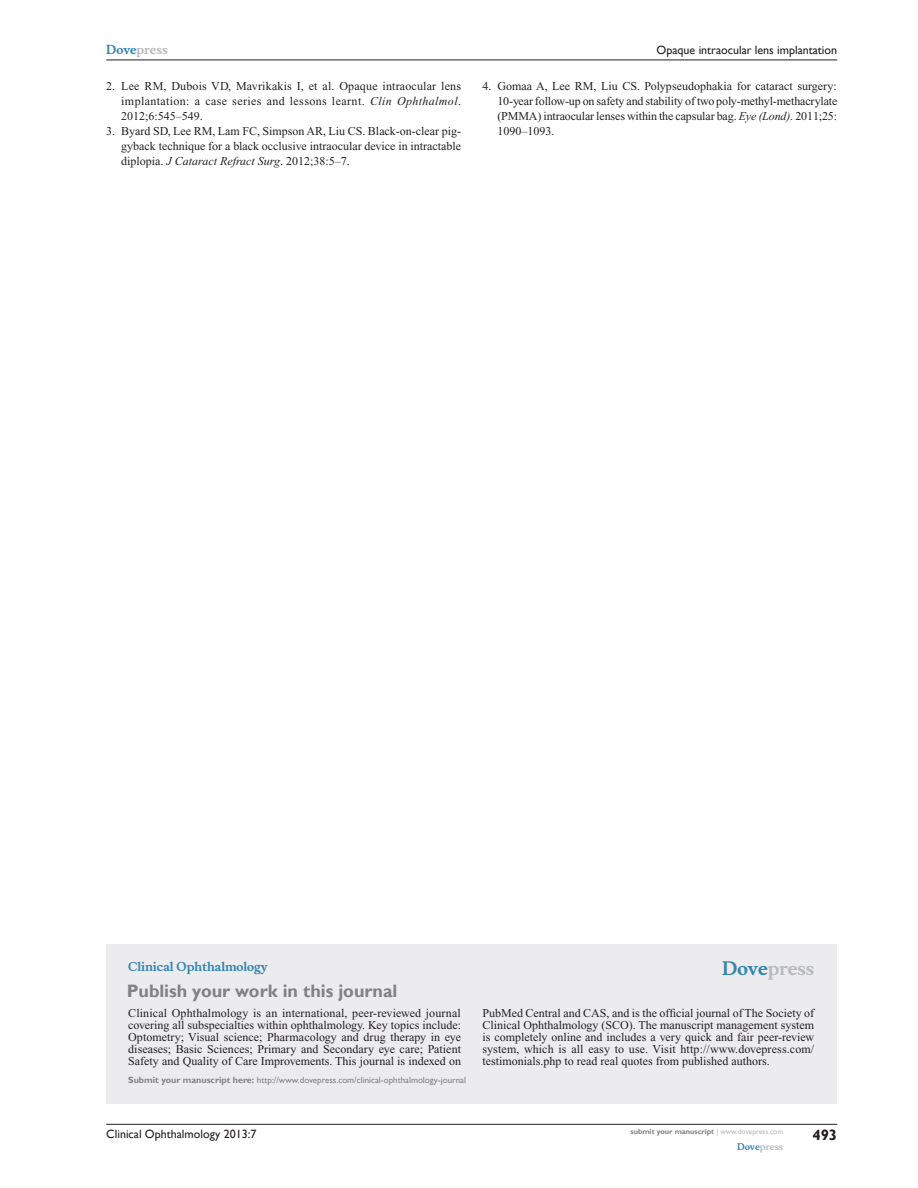
<style>
.page{position:relative;width:918px;height:1188px;background:#fff}
.page>*{position:absolute;margin:0;border:0;box-sizing:border-box;transform-origin:0 0}
.PromBx-H1{font:700 18px "Gill Sans";color:#808285}
.PromBx-Brand{font:700 18px "Musee";color:#b8b9bc}
.t1{font:700 15px "Gill Sans";color:#231f20}
.PromBx-Tx{font:12px/12px "Times New Roman";color:#231f20;text-align:justify}
.RefNL1{font:12px/15px "Times New Roman";color:#231f20;text-align:justify}
.t2{font:12px "Gill Sans";color:#231f20}
.PromBx-JrnlName{font:700 12px "Musee";color:#3485ae}
.t3{font:700 12px "Musee";color:#b8b9bc}
.PromBx-SubmitMssWebA{font:9px "Gill Sans";color:#808285}
.t4{font:700 9px "Musee";color:#b8b9bc}
.t5{font:700 7.5px "Gill Sans";color:#808285}
.s1{color:#3485ae}
.s2{font-style:italic}
.s3{font-weight:700}
.s4{font-weight:400;color:#b8b9bc}
</style>
<div class="page">
<div style="left:106px;top:944px;width:731px;height:159px;background:#ececee"></div>
<hr style="left:106px;top:1124px;width:731px;height:1px;background:#231f20">
<hr style="left:106px;top:60px;width:731px;height:1px;background:#231f20">
<p class="t3" style="left:106px;top:43px;width:63px"><span class="s1">Dove</span>press</p>
<p class="RefNL1" style="left:121px;top:78px;width:341px;text-indent:-15px">2. Lee RM, Dubois VD, Mavrikakis I, et al. Opaque intraocular lens implantation: a case series and lessons learnt. <span class="s2">Clin Ophthalmol</span>.<br>2012;6:545–549.</p>
<p class="RefNL1" style="left:121px;top:123px;width:341px;text-indent:-15px">3. Byard SD, Lee RM, Lam FC, Simpson AR, Liu CS. Black-on-clear pig&shy;gyback technique for a black occlusive intraocular device in intractable diplopia. <span class="s2">J Cataract Refract Surg</span>. 2012;38:5–7.</p>
<p class="t2" style="left:657px;top:43px;width:182px">Opaque intraocular lens implantation</p>
<p class="RefNL1" style="left:497px;top:79px;width:342px;text-indent:-15px">4. Gomaa A, Lee RM, Liu CS. Polypseudophakia for cataract surgery:<br>10-year follow-up on safety and stability of two poly-methyl-methacrylate (PMMA) intraocular lenses within the capsular bag. <span class="s2">Eye (Lond).</span> 2011;25:<br>1090–1093.</p>
<p class="PromBx-JrnlName" style="left:128px;top:959px;width:141px">Clinical Ophthalmology</p>
<p class="PromBx-H1" style="left:127px;top:980px;width:272px">Publish your work in this journal</p>
<p class="PromBx-Brand" style="left:722px;top:958px;width:94px"><span class="s1">Dove</span>press</p>
<p class="PromBx-Tx" style="left:128px;top:1007px;width:334px">Clinical Ophthalmology is an international, peer-reviewed journal covering all subspecialties within ophthalmology. Key topics include:<br>Optometry; Visual science; Pharmacology and drug therapy in eye diseases; Basic Sciences; Primary and Secondary eye care; Patient Safety and Quality of Care Improvements. This journal is indexed on</p>
<p class="PromBx-Tx" style="left:482px;top:1007px;width:333px">PubMed Central and CAS, and is the official journal of The Society of Clinical Ophthalmology (SCO). The manuscript management system is completely online and includes a very quick and fair peer-review system, which is all easy to use. Visit http://www.dovepress.com/ testimonials.php to read real quotes from published authors.</p>
<p class="PromBx-SubmitMssWebA" style="left:128px;top:1075px;width:339px"><span class="s3">Submit your manuscript here:</span> http://www.dovepress.com/clinical-ophthalmology-journal</p>
<p class="t2" style="left:106px;top:1127px;width:152px">Clinical Ophthalmology 2013:7</p>
<p class="t5" style="left:631px;top:1127px;width:154px">submit your manuscript <span class="s4">| www.dovepress.com</span></p>
<p class="t4" style="left:737px;top:1141px;width:48px"><span class="s1">Dove</span>press</p>
<p class="t1" style="left:812px;top:1126px;width:26px">493</p>
</div>
